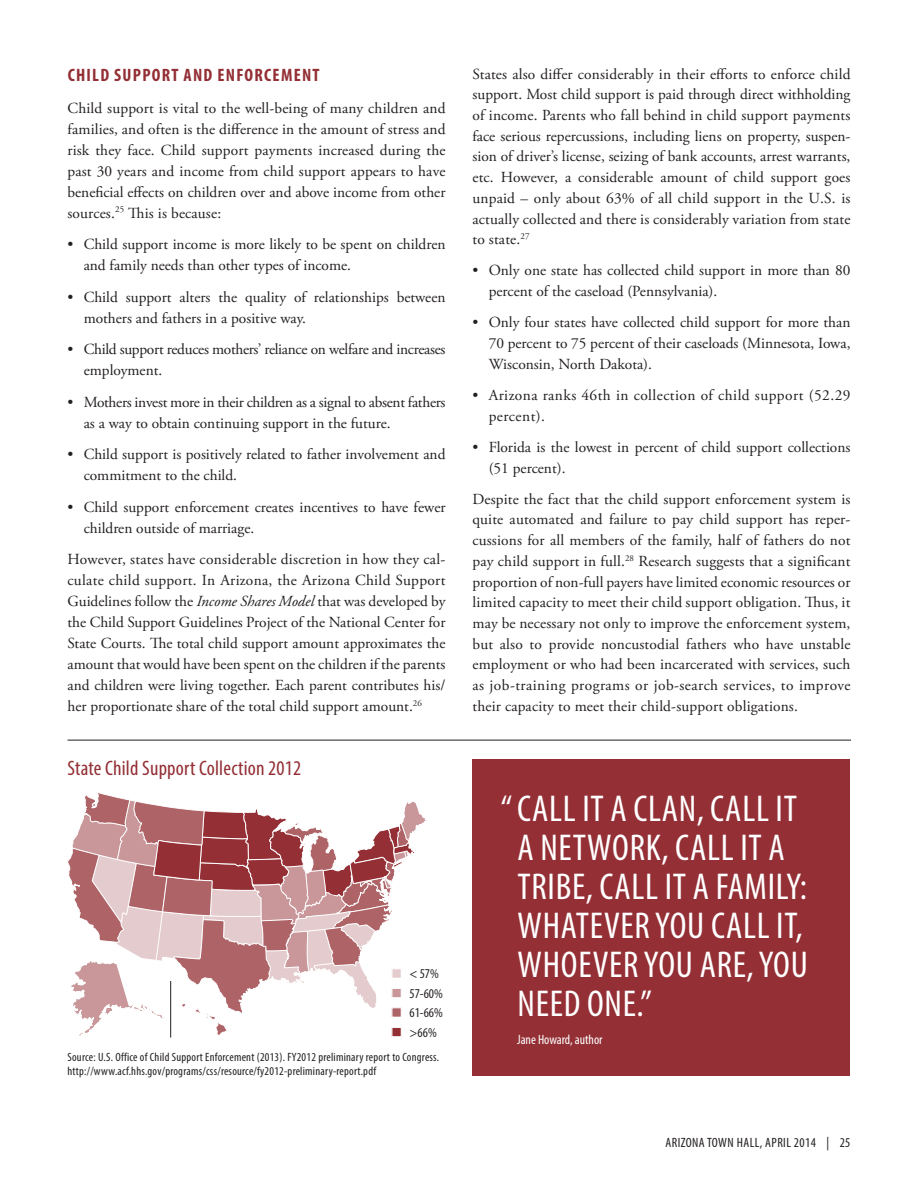
<style>
.page{position:relative;width:918px;height:1188px;background:#fff}
.page>*{position:absolute;margin:0;border:0;box-sizing:border-box;transform-origin:0 0}
.BigWhiteText{font:condensed 37.5px/39px "Myriad Pro";letter-spacing:.02em;color:#fff}
.SS_Head{font:condensed 21px "Myriad Pro";letter-spacing:.01em;color:#932f35}
.B_Head{font:700 condensed 18px "Myriad Pro";letter-spacing:.07em;color:#932f35}
.RTF{font:15.3px/20.7px "Adobe Garamond Pro";letter-spacing:.01em;color:#231f20;text-align:justify}
.RTF_Bullets{font:15.3px/21px "Adobe Garamond Pro";color:#231f20}
.RTF_Bullets-2{font:15.3px/21px "Adobe Garamond Pro";letter-spacing:-.02em;color:#231f20}
.RTF_Bullets-3{font:15.3px/20.7px "Adobe Garamond Pro";letter-spacing:.03em;color:#231f20}
.t1{font:condensed 13.5px "Myriad Pro";letter-spacing:.03em;color:#231f20}
.Byline{font:condensed 13.5px "Myriad Pro";color:#fff}
.Attribution{font:condensed 12px/13.5px "Myriad Pro";letter-spacing:.02em;color:#231f20}
.s1{font-style:italic}
.s2{color:#932f35}
</style>
<div class="page">
<svg style="left:67px;top:793px;width:359px;height:245px"></svg>
<hr style="left:170px;top:981px;width:1px;height:57px;background:#231f20">
<hr style="left:68px;top:740px;width:783px;height:1px;background:#231f20">
<div style="left:472px;top:759px;width:378px;height:317px;background:#932f35"></div>
<p class="B_Head" style="left:68px;top:64px;width:254px">CHILD SUPPORT AND ENFORCEMENT</p>
<p class="RTF" style="left:68px;top:98px;width:380px">Child support is vital to the well-being of many children and families, and often is the difference in the amount of stress and risk they face. Child support payments increased during the past 30 years and income from child support appears to have beneficial effects on children over and above income from other sources.<sup>25</sup> This is because:</p>
<p class="RTF_Bullets" style="left:84px;top:234px;width:363px;text-indent:-16px">• Child support income is more likely to be spent on children and family needs than other types of income.</p>
<p class="RTF_Bullets" style="left:84px;top:287px;width:363px;text-indent:-16px">• Child support alters the quality of relationships between mothers and fathers in a positive way.</p>
<p class="RTF_Bullets-2" style="left:84px;top:339px;width:363px;text-indent:-16px">• Child support reduces mothers’ reliance on welfare and increases employment.</p>
<p class="RTF_Bullets-2" style="left:84px;top:392px;width:363px;text-indent:-16px">• Mothers invest more in their children as a signal to absent fathers as a way to obtain continuing support in the future.</p>
<p class="RTF_Bullets" style="left:84px;top:444px;width:363px;text-indent:-16px">• Child support is positively related to father involvement and commitment to the child.</p>
<p class="RTF_Bullets" style="left:84px;top:497px;width:363px;text-indent:-16px">• Child support enforcement creates incentives to have fewer children outside of marriage.</p>
<p class="RTF" style="left:67px;top:549px;width:380px">However, states have considerable discretion in how they cal&shy;culate child support. In Arizona, the Arizona Child Support Guidelines follow the <span class="s1">Income Shares Model</span> that was developed by the Child Support Guidelines Project of the National Center for State Courts. The total child support amount approximates the amount that would have been spent on the children if the parents and children were living together. Each parent contributes his/ her proportionate share of the total child support amount.<sup>26</sup></p>
<p class="SS_Head" style="left:68px;top:755px;width:235px">State Child Support Collection 2012</p>
<p class="t1" style="left:391px;top:966px;width:49px"><span class="s2">■</span> &lt; 57%</p>
<p class="t1" style="left:391px;top:985px;width:53px"><span class="s2">■</span> 57-60%</p>
<p class="t1" style="left:391px;top:1005px;width:53px"><span class="s2">■</span> 61-66%</p>
<p class="t1" style="left:391px;top:1024px;width:47px"><span class="s2">■</span> &gt;66%</p>
<p class="Attribution" style="left:68px;top:1050px;width:373px">Source: U.S. Office of Child Support Enforcement (2013). FY2012 preliminary report to Congress. http://www.acf.hhs.gov/programs/css/resource/fy2012-preliminary-report.pdf</p>
<p class="RTF" style="left:473px;top:64px;width:380px">States also differ considerably in their efforts to enforce child support. Most child support is paid through direct withholding of income. Parents who fall behind in child support payments face serious repercussions, including liens on property, suspen&shy;sion of driver’s license, seizing of bank accounts, arrest warrants, etc. However, a considerable amount of child support goes unpaid – only about 63% of all child support in the U.S. is actually collected and there is considerably variation from state to state.<sup>27</sup></p>
<p class="RTF_Bullets" style="left:489px;top:261px;width:363px;text-indent:-16px">• Only one state has collected child support in more than 80 percent of the caseload (Pennsylvania).</p>
<p class="RTF_Bullets" style="left:489px;top:313px;width:363px;text-align:justify;text-indent:-16px">• Only four states have collected child support for more than 70 percent to 75 percent of their caseloads (Minnesota, Iowa, Wisconsin, North Dakota).</p>
<p class="RTF_Bullets-3" style="left:489px;top:385px;width:363px;text-indent:-16px">• Arizona ranks 46th in collection of child support (52.29 percent).</p>
<p class="RTF_Bullets" style="left:489px;top:437px;width:363px;text-indent:-16px">• Florida is the lowest in percent of child support collections (51 percent).</p>
<p class="RTF" style="left:472px;top:489px;width:380px">Despite the fact that the child support enforcement system is quite automated and failure to pay child support has reper&shy;cussions for all members of the family, half of fathers do not pay child support in full.<sup>28</sup> Research suggests that a significant proportion of non-full payers have limited economic resources or limited capacity to meet their child support obligation. Thus, it may be necessary not only to improve the enforcement system, but also to provide noncustodial fathers who have unstable employment or who had been incarcerated with services, such as job-training programs or job-search services, to improve their capacity to meet their child-support obligations.</p>
<p class="BigWhiteText" style="left:518px;top:789px;width:292px;text-indent:-17px">“CALL IT A CLAN, CALL IT<br>A NETWORK, CALL IT A<br>TRIBE, CALL IT A FAMILY:<br>WHATEVER YOU CALL IT,<br>WHOEVER YOU ARE, YOU<br>NEED ONE.”</p>
<p class="Byline" style="left:517px;top:1032px;width:87px">Jane Howard, author</p>
<p class="t1" style="left:665px;top:1135px;width:187px">ARIZONA TOWN HALL, APRIL 2014 | 25</p>
</div>
